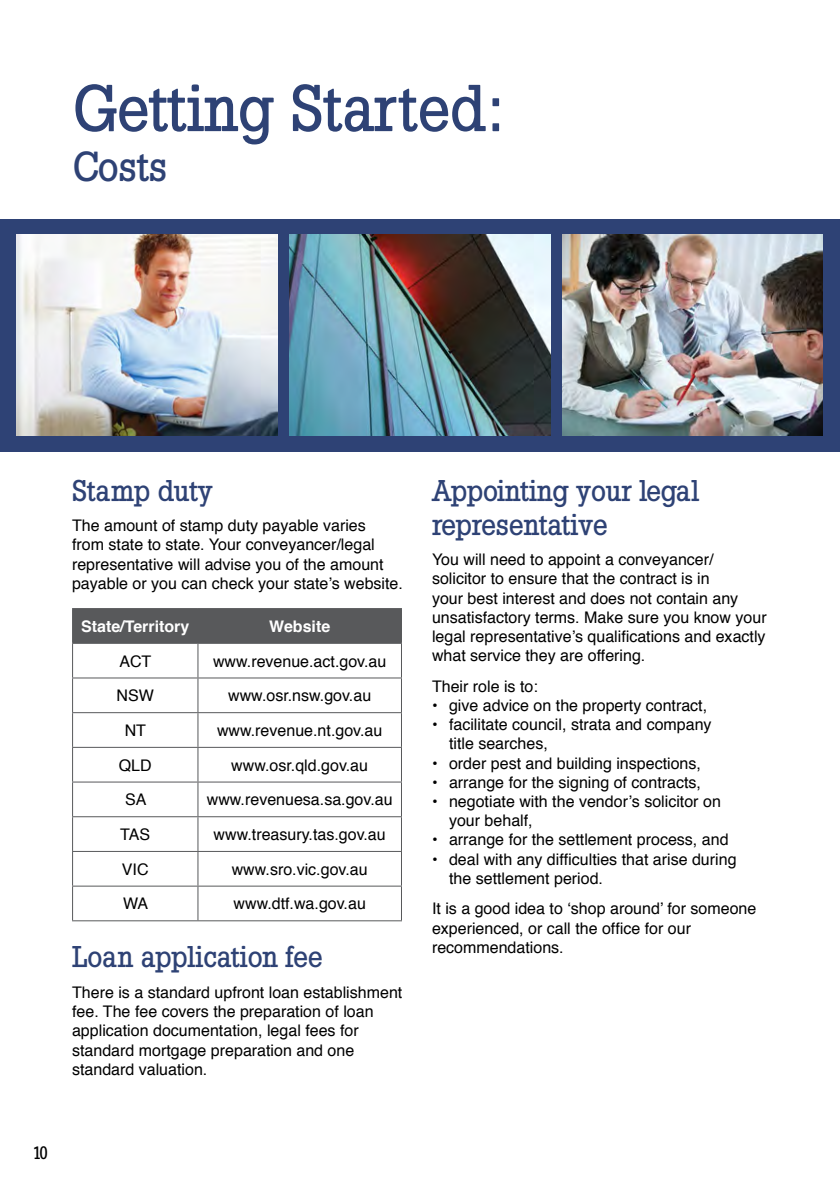
<style>
.page{position:relative;width:840px;height:1191px;background:#fff}
.page>*{position:absolute;margin:0;border:0;box-sizing:border-box;transform-origin:0 0}
.t1{font:500 66px "Slab Tall X";color:#2e4275}
.t2{font:500 42px "Slab Tall X";color:#2e4275}
.t3{font:500 30px/34px "Slab Tall X";color:#2e4275}
.t4{font:500 18px "Slab Tall X";color:#000}
.t5{font:16px/19.2px "Helvetica";color:#000}
.t6{font:700 16px "Helvetica";color:#fff}
</style>
<div class="page">
<div style="left:0;top:219px;width:839px;height:232px;background:#2e4275"></div>
<img style="left:562px;top:235px;width:260px;height:201px">
<img style="left:289px;top:235px;width:260px;height:201px">
<img style="left:17px;top:235px;width:260px;height:201px">
<div style="left:73px;top:609px;width:328px;height:34px;background:#58595b"></div>
<hr style="left:72px;top:608px;width:126px;height:1px;background:#58595b">
<hr style="left:72px;top:609px;width:1px;height:34px;background:#58595b">
<hr style="left:198px;top:608px;width:204px;height:1px;background:#58595b">
<hr style="left:197px;top:609px;width:1px;height:34px;background:#58595b">
<hr style="left:401px;top:609px;width:1px;height:34px;background:#58595b">
<hr style="left:72px;top:643px;width:126px;height:1px;background:#58595b">
<hr style="left:72px;top:644px;width:1px;height:33px;background:#58595b">
<hr style="left:198px;top:643px;width:204px;height:1px;background:#58595b">
<hr style="left:197px;top:644px;width:1px;height:33px;background:#58595b">
<hr style="left:401px;top:644px;width:1px;height:33px;background:#58595b">
<hr style="left:72px;top:677px;width:126px;height:1px;background:#58595b">
<hr style="left:72px;top:678px;width:1px;height:34px;background:#58595b">
<hr style="left:198px;top:677px;width:204px;height:1px;background:#58595b">
<hr style="left:197px;top:678px;width:1px;height:34px;background:#58595b">
<hr style="left:401px;top:678px;width:1px;height:34px;background:#58595b">
<hr style="left:72px;top:712px;width:126px;height:1px;background:#58595b">
<hr style="left:72px;top:713px;width:1px;height:34px;background:#58595b">
<hr style="left:198px;top:712px;width:204px;height:1px;background:#58595b">
<hr style="left:197px;top:713px;width:1px;height:34px;background:#58595b">
<hr style="left:401px;top:713px;width:1px;height:34px;background:#58595b">
<hr style="left:72px;top:747px;width:126px;height:1px;background:#58595b">
<hr style="left:72px;top:748px;width:1px;height:33px;background:#58595b">
<hr style="left:198px;top:747px;width:204px;height:1px;background:#58595b">
<hr style="left:197px;top:748px;width:1px;height:33px;background:#58595b">
<hr style="left:401px;top:748px;width:1px;height:33px;background:#58595b">
<hr style="left:72px;top:781px;width:126px;height:1px;background:#58595b">
<hr style="left:72px;top:782px;width:1px;height:34px;background:#58595b">
<hr style="left:198px;top:781px;width:204px;height:1px;background:#58595b">
<hr style="left:197px;top:782px;width:1px;height:34px;background:#58595b">
<hr style="left:401px;top:782px;width:1px;height:34px;background:#58595b">
<hr style="left:72px;top:816px;width:126px;height:1px;background:#58595b">
<hr style="left:72px;top:817px;width:1px;height:34px;background:#58595b">
<hr style="left:198px;top:816px;width:204px;height:1px;background:#58595b">
<hr style="left:197px;top:817px;width:1px;height:34px;background:#58595b">
<hr style="left:401px;top:817px;width:1px;height:34px;background:#58595b">
<hr style="left:72px;top:851px;width:126px;height:1px;background:#58595b">
<hr style="left:72px;top:852px;width:1px;height:33px;background:#58595b">
<hr style="left:198px;top:851px;width:204px;height:1px;background:#58595b">
<hr style="left:197px;top:852px;width:1px;height:33px;background:#58595b">
<hr style="left:401px;top:852px;width:1px;height:33px;background:#58595b">
<hr style="left:72px;top:885px;width:126px;height:1px;background:#58595b">
<hr style="left:72px;top:886px;width:1px;height:34px;background:#58595b">
<hr style="left:198px;top:885px;width:204px;height:1px;background:#58595b">
<hr style="left:197px;top:886px;width:1px;height:34px;background:#58595b">
<hr style="left:401px;top:886px;width:1px;height:34px;background:#58595b">
<hr style="left:72px;top:920px;width:126px;height:1px;background:#58595b">
<hr style="left:198px;top:920px;width:204px;height:1px;background:#58595b">
<h1 class="t1" style="left:72px;top:69px;width:433px">Getting Started:</h1>
<h2 class="t2" style="left:72px;top:142px;width:97px">Costs</h2>
<h3 class="t3" style="left:72px;top:473px;width:142px">Stamp duty</h3>
<p class="t5" style="left:72px;top:516px;width:332px">The amount of stamp duty payable varies<br>from state to state. Your conveyancer/legal representative will advise you of the amount payable or you can check your state’s website.</p>
<p class="t6" style="left:81px;top:613px;width:110px">State/Territory</p>
<p class="t6" style="left:269px;top:613px;width:63px">Website</p>
<p class="t5" style="left:119px;top:652px;width:33px">ACT</p>
<p class="t5" style="left:213px;top:652px;width:175px">www. revenue. act. gov. au</p>
<p class="t5" style="left:116px;top:686px;width:39px">NSW</p>
<p class="t5" style="left:228px;top:686px;width:144px">www. osr. nsw. gov. au</p>
<p class="t5" style="left:125px;top:721px;width:23px">NT</p>
<p class="t5" style="left:217px;top:721px;width:167px">www. revenue. nt.gov. au</p>
<p class="t5" style="left:119px;top:756px;width:34px">QLD</p>
<p class="t5" style="left:231px;top:756px;width:138px">www.osr.qld.gov. au</p>
<p class="t5" style="left:125px;top:790px;width:23px">SA</p>
<p class="t5" style="left:207px;top:790px;width:187px">www. revenuesa. sa. gov. au</p>
<p class="t5" style="left:120px;top:825px;width:31px">TAS</p>
<p class="t5" style="left:213px;top:825px;width:173px">www.treasury.tas. gov. au</p>
<p class="t5" style="left:122px;top:860px;width:28px">VIC</p>
<p class="t5" style="left:232px;top:860px;width:137px">www.sro.vic.gov. au</p>
<p class="t5" style="left:123px;top:894px;width:27px">WA</p>
<p class="t5" style="left:233px;top:894px;width:134px">www. dtf.wa. gov. au</p>
<h3 class="t3" style="left:72px;top:939px;width:252px">Loan application fee</h3>
<p class="t5" style="left:72px;top:983px;width:331px">There is a standard upfront loan establishment fee. The fee covers the preparation of loan application documentation, legal fees for standard mortgage preparation and one standard valuation.</p>
<p class="t4" style="left:32px;top:1142px;width:17px">10</p>
<h3 class="t3" style="left:432px;top:473px;width:268px">Appointing your legal representative</h3>
<p class="t5" style="left:432px;top:550px;width:336px">You will need to appoint a conveyancer/ solicitor to ensure that the contract is in<br>your best interest and does not contain any unsatisfactory terms. Make sure you know your legal representative’s qualifications and exactly what service they are offering.</p>
<p class="t5" style="left:432px;top:677px;width:107px">Their role is to:</p>
<p class="t5" style="left:432px;top:696px;width:276px">• give advice on the property contract,</p>
<p class="t5" style="left:449px;top:715px;width:264px;text-indent:-17px">• facilitate council, strata and company title searches,</p>
<p class="t5" style="left:432px;top:754px;width:270px">• order pest and building inspections,</p>
<p class="t5" style="left:432px;top:773px;width:270px">• arrange for the signing of contracts,</p>
<p class="t5" style="left:449px;top:792px;width:273px;text-indent:-17px">• negotiate with the vendor’s solicitor on your behalf,</p>
<p class="t5" style="left:432px;top:830px;width:298px">• arrange for the settlement process, and</p>
<p class="t5" style="left:449px;top:850px;width:289px;text-indent:-17px">• deal with any difficulties that arise during the settlement period.</p>
<p class="t5" style="left:432px;top:899px;width:326px">It is a good idea to ‘shop around’ for someone experienced, or call the office for our recommendations.</p>
</div>
